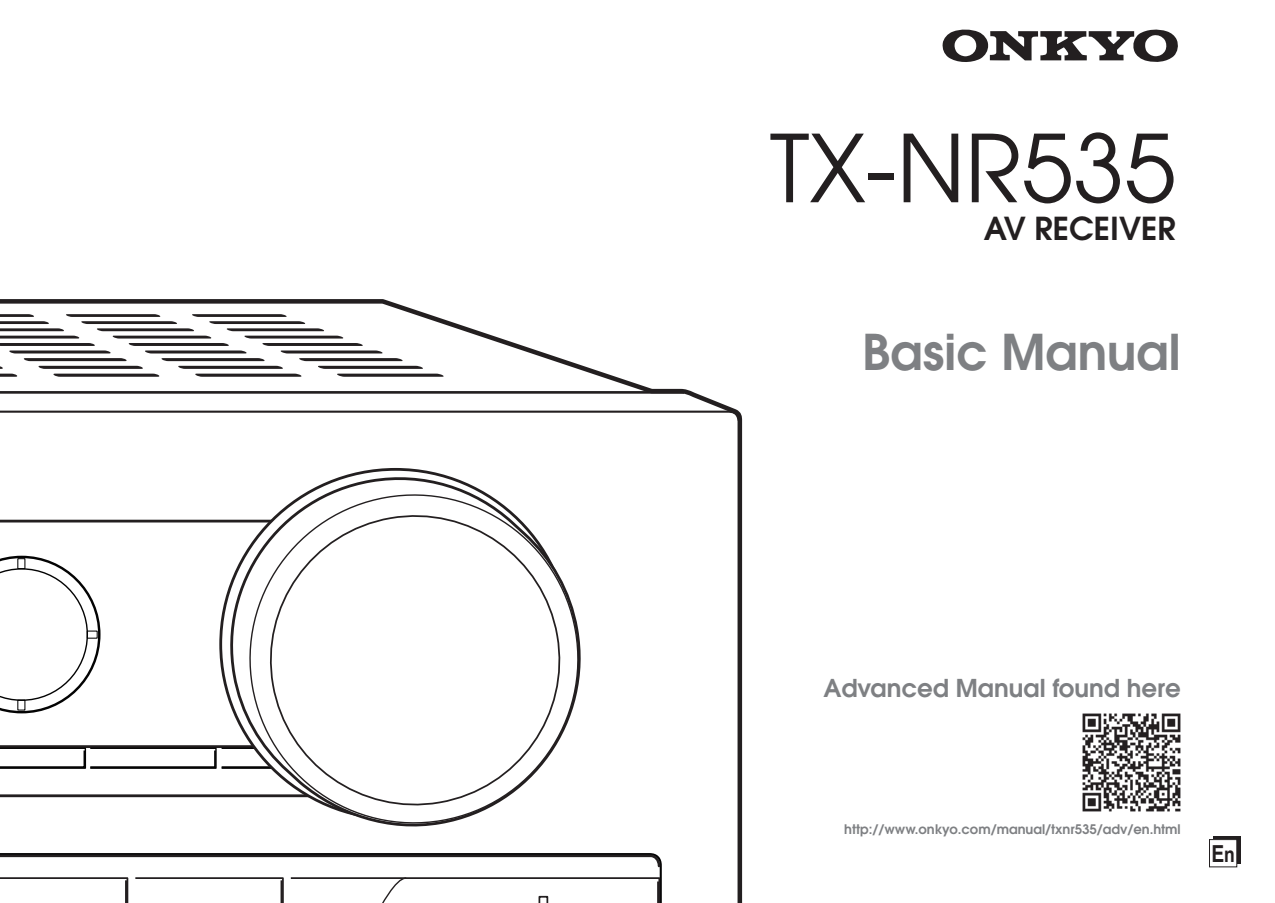
<style>
.page{position:relative;width:1275px;height:903px;background:#fff}
.page>*{position:absolute;margin:0;border:0;box-sizing:border-box;transform-origin:0 0}
.t1{font:92.75px "Avant Garde";color:#231f20}
.t2{font:600 49px "Avant Garde";color:#7e8083}
.t3{font:600 31.5px "Avant Garde";color:#231f20}
.t4{font:600 24.5px "Avant Garde";color:#7e8083}
.t5{font:700 23.45px "Helvetica LT Com";color:#231f20;scale:.82 1}
.t6{font:600 13.12px "Avant Garde";color:#7e8083}
.s1{font-size:21.35px}
</style>
<div class="page">
<svg style="left:943px;top:30px;width:235px;height:32px"></svg>
<img style="left:1082px;top:713px;width:99px;height:99px">
<div style="left:1213px;top:836px;width:27px;height:27px;background:#231f20"></div>
<div style="left:1209px;top:839px;width:28px;height:28px;background:#fff"></div>
<div style="left:1209px;top:839px;width:28px;height:28px;border:1px solid #231f20"></div>
<svg style="left:0;top:299px;width:743px;height:604px"></svg>
<svg style="left:215px;top:469px;width:381px;height:366px"></svg>
<svg style="left:235px;top:480px;width:356px;height:357px"></svg>
<svg style="left:257px;top:502px;width:314px;height:316px"></svg>
<svg style="left:0;top:853px;width:662px;height:50px"></svg>
<h1 class="t1" style="left:770px;top:114px;width:407px">TX-NR535</h1>
<h3 class="t3" style="left:984px;top:208px;width:194px">AV RECEIVER</h3>
<h2 class="t2" style="left:862px;top:320px;width:320px">Basic Manual</h2>
<h3 class="t4" style="left:823px;top:672px;width:359px">Advanced Manual found here</h3>
<p class="t6" style="left:844px;top:821px;width:338px">http://www.onkyo.com/manual/txnr535/adv/en.html</p>
<h3 class="t5" style="left:1211px;top:839px;width:30px">E<span class="s1">n</span></h3>
</div>
